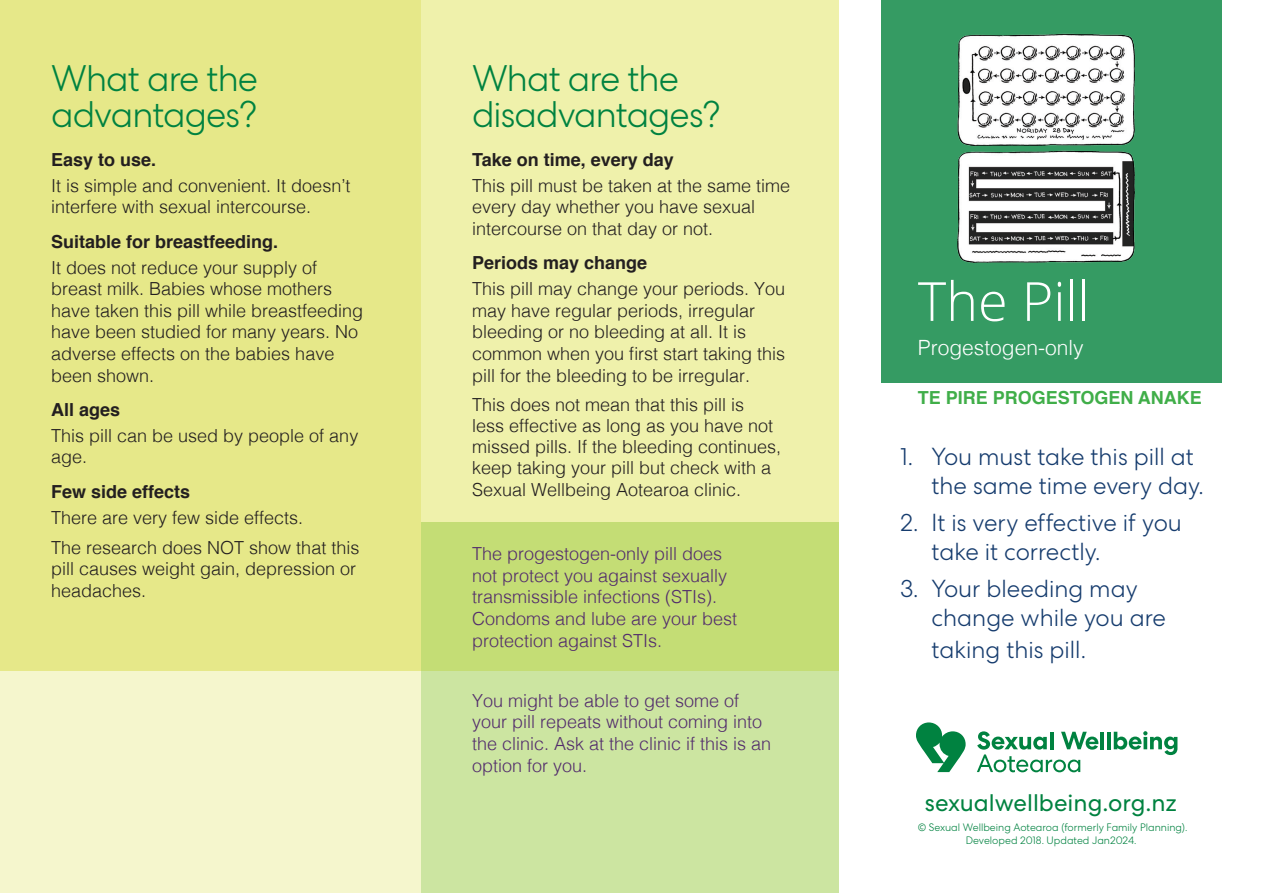
<style>
.page{position:relative;width:1263px;height:893px;background:#fff}
.page>*{position:absolute;margin:0;border:0;box-sizing:border-box;transform-origin:0 0}
.HEAD_white{font:300 54px "Open Sans";color:#fff}
.SH_uni_lite_24pt{font:300 36px/36px "Centra No 2";letter-spacing:-.025em;color:#008240}
.t1{font:300 24px/28.8px "Centra No 2";color:#163c6e}
.Front_Page_WEB_address{font:24px "Centra No 2";color:#008240}
.HEAD2_white{font:300 21px "Helvetica";color:#fff}
.n_helv_lite_12pt{font:300 18px/21.6px "Helvetica";color:#231f20}
.n_helv_lite_12pt-2{font:300 18px/21.6px "Helvetica";color:#522c6c}
.n2_SH3_helv_bold-12pt{font:700 18px "Helvetica";color:#231f20}
.HEAD_Maori{font:700 18px "Helvetica";color:#40ae49}
.COPYRIGHT_footer{font:300 10.5px/12.6px "Centra No 2";color:#008240;text-align:center}
</style>
<div class="page">
<hr style="left:1100px;top:732px;width:4px;height:17px;background:#008240">
<hr style="left:1107px;top:732px;width:4px;height:17px;background:#008240">
<svg style="left:1114px;top:731px;width:63px;height:24px"></svg>
<svg style="left:977px;top:731px;width:121px;height:41px"></svg>
<svg style="left:916px;top:722px;width:49px;height:50px"></svg>
<div style="left:0;top:0;width:839px;height:671px;background:#eff1ab"></div>
<div style="left:882px;top:0;width:340px;height:383px;background:#359b63"></div>
<svg style="left:421px;top:522px;width:418px;height:371px;background:#c8e18f"></svg>
<svg style="left:0;top:0;width:421px;height:893px;background:#e9eb99"></svg>
<img style="left:957px;top:33px;width:178px;height:230px">
<p class="SH_uni_lite_24pt" style="left:51px;top:61px;width:208px">What are the advantages?</p>
<p class="n2_SH3_helv_bold-12pt" style="left:51px;top:145px;width:107px">Easy to use.</p>
<p class="n_helv_lite_12pt" style="left:51px;top:173px;width:301px">It is simple and convenient. It doesn’t interfere with sexual intercourse.</p>
<p class="n2_SH3_helv_bold-12pt" style="left:51px;top:227px;width:229px">Suitable for breastfeeding.</p>
<p class="n_helv_lite_12pt" style="left:51px;top:255px;width:314px">It does not reduce your supply of breast milk. Babies whose mothers have taken this pill while breastfeeding have been studied for many years. No adverse effects on the babies have been shown.</p>
<p class="n2_SH3_helv_bold-12pt" style="left:51px;top:395px;width:71px">All ages</p>
<p class="n_helv_lite_12pt" style="left:51px;top:423px;width:309px">This pill can be used by people of any age.</p>
<p class="n2_SH3_helv_bold-12pt" style="left:51px;top:477px;width:141px">Few side effects</p>
<p class="n_helv_lite_12pt" style="left:51px;top:505px;width:254px">There are very few side effects.</p>
<p class="n_helv_lite_12pt" style="left:51px;top:535px;width:310px">The research does NOT show that this pill causes weight gain, depression or headaches.</p>
<p class="SH_uni_lite_24pt" style="left:472px;top:61px;width:250px">What are the disadvantages?</p>
<p class="n2_SH3_helv_bold-12pt" style="left:472px;top:145px;width:203px">Take on time, every day</p>
<p class="n_helv_lite_12pt" style="left:472px;top:173px;width:320px">This pill must be taken at the same time every day whether you have sexual intercourse on that day or not.</p>
<p class="n2_SH3_helv_bold-12pt" style="left:472px;top:248px;width:177px">Periods may change</p>
<p class="n_helv_lite_12pt" style="left:472px;top:277px;width:315px">This pill may change your periods. You may have regular periods, irregular bleeding or no bleeding at all. It is common when you first start taking this pill for the bleeding to be irregular.</p>
<p class="n_helv_lite_12pt" style="left:472px;top:393px;width:311px;line-height:21.1px">This does not mean that this pill is<br>less effective as long as you have not missed pills. If the bleeding continues, keep taking your pill but check with a Sexual Wellbeing Aotearoa clinic.</p>
<p class="n_helv_lite_12pt-2" style="left:472px;top:542px;width:267px">The progestogen-only pill does not protect you against sexually transmissible infections (STIs).<br>Condoms and lube are your best protection against STIs.</p>
<p class="n_helv_lite_12pt-2" style="left:472px;top:688px;width:301px">You might be able to get some of your pill repeats without coming into the clinic. Ask at the clinic if this is an option for you.</p>
<p class="HEAD_white" style="left:918px;top:264px;width:174px">The Pill</p>
<p class="HEAD2_white" style="left:918px;top:329px;width:167px">Progestogen-only</p>
<p class="HEAD_Maori" style="left:918px;top:383px;width:286px">TE PIRE PROGESTOGEN ANAKE</p>
<p class="t1" style="left:931px;top:442px;width:274px;text-indent:-32px">1. You must take this pill at the same time every day.</p>
<p class="t1" style="left:931px;top:508px;width:252px;text-indent:-32px">2. It is very effective if you take it correctly.</p>
<p class="t1" style="left:931px;top:574px;width:236px;text-indent:-32px">3. Your bleeding may change while you are</p>
<p class="t1" style="left:931px;top:636px;width:156px">taking this pill.</p>
<p class="Front_Page_WEB_address" style="left:925px;top:788px;width:253px">sexualwellbeing.org.nz</p>
<p class="COPYRIGHT_footer" style="left:918px;top:821px;width:271px">© Sexual Wellbeing Aotearoa (formerly Family Planning).<br>Developed 2018. Updated Jan2024.</p>
</div>
